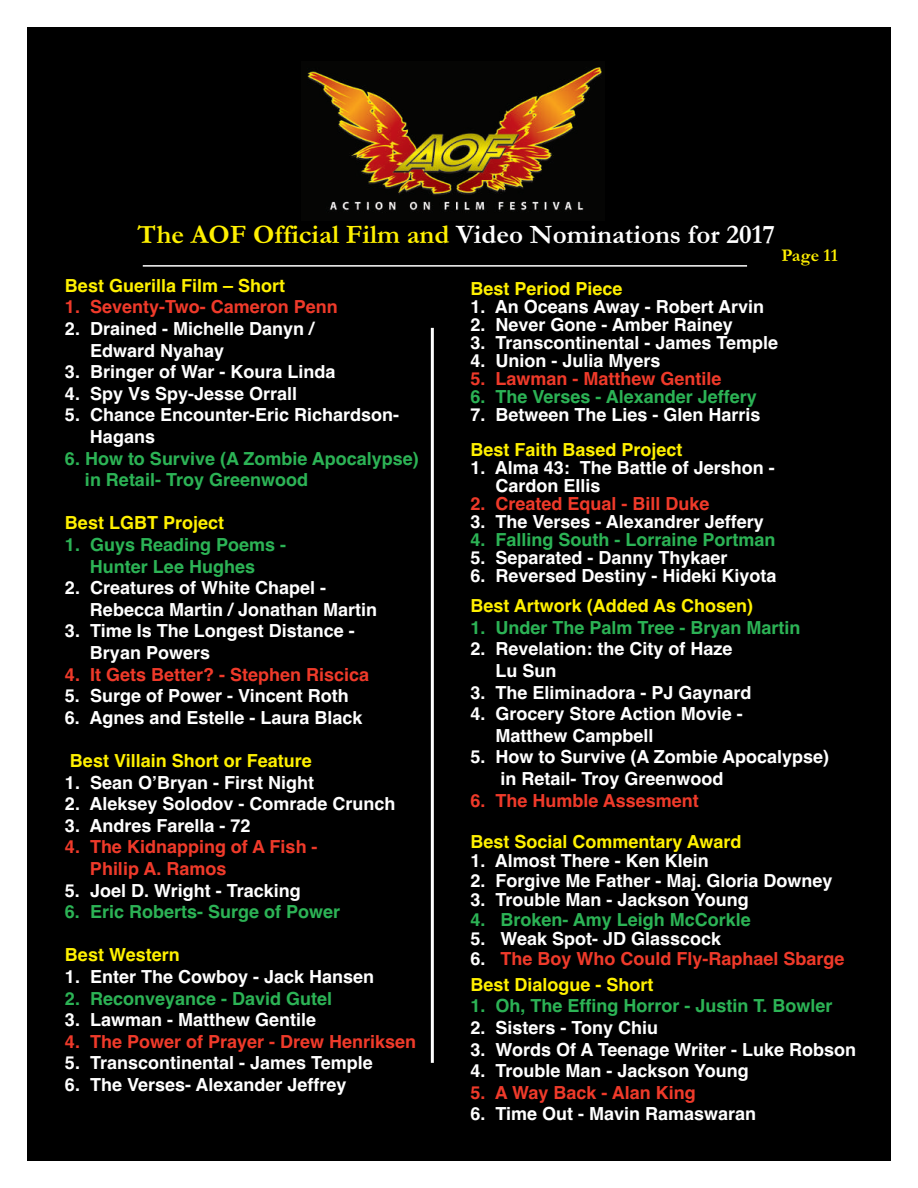
<style>
.page{position:relative;width:918px;height:1188px;background:#fff}
.page>*{position:absolute;margin:0;border:0;box-sizing:border-box;transform-origin:0 0}
.t1{font:700 27px "Garamond";color:#fff}
.t2{font:700 18px/21.6px "Helvetica";color:#fff}
.t3{font:700 18px/21.6px "Helvetica";color:#2cb355}
.t4{font:700 18px/21.6px "Helvetica";color:#ef3a2a}
.t5{font:700 18px "Helvetica";color:#fff101}
.t6{font:700 18px "Garamond";color:#fff101}
.s1{color:#fff101}
.s2{color:#fff}
</style>
<div class="page">
<div style="left:27px;top:27px;width:864px;height:1134px;background:#000"></div>
<hr style="left:143px;top:265px;width:604px;height:2px;background:#fff">
<hr style="left:431px;top:328px;width:3px;height:735px;background:#fff">
<img style="left:307px;top:67px;width:295px;height:146px">
<h1 class="t1" style="left:138px;top:218px;width:639px"><span class="s1">The AOF Official Film and</span> Video Nominations for 2017</h1>
<p class="t5" style="left:65px;top:275px;width:222px">Best Guerilla Film – Short</p>
<p class="t4" style="left:65px;top:296px;width:274px">1. Seventy-Two- Cameron Penn</p>
<p class="t2" style="left:90px;top:318px;width:226px;text-indent:-25px">2. Drained - Michelle Danyn /<br>Edward Nyahay</p>
<p class="t2" style="left:65px;top:361px;width:272px">3. Bringer of War - Koura Linda</p>
<p class="t2" style="left:65px;top:383px;width:234px">4. Spy Vs Spy-Jesse Orrall</p>
<p class="t2" style="left:90px;top:404px;width:311px;text-indent:-25px">5. Chance Encounter-Eric Richardson-<br>Hagans</p>
<p class="t3" style="left:85px;top:448px;width:335px;text-indent:-20px">6. How to Survive (A Zombie Apocalypse) in Retail- Troy Greenwood</p>
<p class="t5" style="left:65px;top:513px;width:161px">Best LGBT Project</p>
<p class="t3" style="left:65px;top:534px;width:223px;text-align:center">1. Guys Reading Poems -<br>Hunter Lee Hughes</p>
<p class="t2" style="left:90px;top:577px;width:289px;text-indent:-25px">2. Creatures of White Chapel -<br>Rebecca Martin / Jonathan Martin</p>
<p class="t2" style="left:90px;top:620px;width:266px;text-indent:-25px">3. Time Is The Longest Distance -<br>Bryan Powers</p>
<p class="t4" style="left:65px;top:664px;width:306px">4. It Gets Better? - Stephen Riscica</p>
<p class="t2" style="left:65px;top:685px;width:285px">5. Surge of Power - Vincent Roth</p>
<p class="t2" style="left:65px;top:707px;width:299px">6. Agnes and Estelle - Laura Black</p>
<p class="t5" style="left:70px;top:750px;width:243px">Best Villain Short or Feature</p>
<p class="t2" style="left:65px;top:772px;width:251px">1. Sean O’Bryan - First Night</p>
<p class="t2" style="left:65px;top:793px;width:332px">2. Aleksey Solodov - Comrade Crunch</p>
<p class="t2" style="left:65px;top:815px;width:187px">3. Andres Farella - 72</p>
<p class="t4" style="left:90px;top:836px;width:229px;text-indent:-25px">4. The Kidnapping of A Fish -<br>Philip A. Ramos</p>
<p class="t2" style="left:65px;top:880px;width:237px">5. Joel D. Wright - Tracking</p>
<p class="t3" style="left:65px;top:901px;width:277px">6. Eric Roberts- Surge of Power</p>
<p class="t5" style="left:65px;top:945px;width:116px">Best Western</p>
<p class="t2" style="left:65px;top:966px;width:311px">1. Enter The Cowboy - Jack Hansen</p>
<p class="t3" style="left:65px;top:988px;width:269px">2. Reconveyance - David Gutel</p>
<p class="t2" style="left:65px;top:1009px;width:253px">3. Lawman - Matthew Gentile</p>
<p class="t4" style="left:65px;top:1031px;width:353px">4. The Power of Prayer - Drew Henriksen</p>
<p class="t2" style="left:65px;top:1052px;width:309px">5. Transcontinental - James Temple</p>
<p class="t2" style="left:65px;top:1074px;width:283px">6. The Verses- Alexander Jeffrey</p>
<p class="t6" style="left:781px;top:245px;width:58px">Page 11</p>
<p class="t5" style="left:470px;top:278px;width:154px">Best Period Piece</p>
<p class="t2" style="left:470px;top:296px;width:295px">1. An Oceans Away - Robert Arvin</p>
<p class="t2" style="left:470px;top:314px;width:264px">2. Never Gone - Amber Rainey</p>
<p class="t2" style="left:470px;top:332px;width:309px">3. Transcontinental - James Temple</p>
<p class="t2" style="left:470px;top:350px;width:192px">4. Union - Julia Myers</p>
<p class="t4" style="left:470px;top:368px;width:253px">5. Lawman - Matthew Gentile</p>
<p class="t3" style="left:470px;top:386px;width:288px">6. The Verses - Alexander Jeffery</p>
<p class="t2" style="left:470px;top:404px;width:292px">7. Between The Lies - Glen Harris</p>
<p class="t5" style="left:470px;top:439px;width:214px">Best Faith Based Project</p>
<p class="t2" style="left:496px;top:458px;width:281px;line-height:18px;text-indent:-25px">1. Alma 43: The Battle of Jershon -<br>Cardon Ellis</p>
<p class="t4" style="left:470px;top:493px;width:241px">2. Created Equal - Bill Duke</p>
<p class="t2" style="left:470px;top:511px;width:295px">3. The Verses - Alexandrer Jeffery</p>
<p class="t3" style="left:470px;top:529px;width:307px">4. Falling South - Lorraine Portman</p>
<p class="t2" style="left:470px;top:547px;width:259px">5. Separated - Danny Thykaer</p>
<p class="t2" style="left:470px;top:565px;width:308px">6. Reversed Destiny - Hideki Kiyota</p>
<p class="t5" style="left:470px;top:595px;width:284px">Best Artwork (Added As Chosen)</p>
<p class="t3" style="left:470px;top:617px;width:332px">1. Under The Palm Tree - Bryan Martin</p>
<p class="t2" style="left:496px;top:638px;width:239px;text-indent:-25px">2. Revelation: the City of Haze<br>Lu Sun</p>
<p class="t2" style="left:470px;top:682px;width:283px">3. The Eliminadora - PJ Gaynard</p>
<p class="t2" style="left:496px;top:703px;width:249px;text-indent:-25px">4. Grocery Store Action Movie -<br>Matthew Campbell</p>
<p class="t2" style="left:501px;top:746px;width:330px;text-indent:-30px">5. How to Survive (A Zombie Apocalypse) in Retail- Troy Greenwood</p>
<p class="t4" style="left:470px;top:790px;width:230px">6. The Humble Assesment</p>
<p class="t5" style="left:470px;top:831px;width:273px">Best Social Commentary Award</p>
<p class="t2" style="left:470px;top:850px;width:240px">1. Almost There - Ken Klein</p>
<p class="t2" style="left:470px;top:870px;width:364px">2. Forgive Me Father - Maj. Gloria Downey</p>
<p class="t2" style="left:470px;top:889px;width:280px">3. Trouble Man - Jackson Young</p>
<p class="t3" style="left:470px;top:909px;width:282px">4. Broken- Amy Leigh McCorkle</p>
<p class="t2" style="left:470px;top:928px;width:252px">5. Weak Spot- JD Glasscock</p>
<p class="t4" style="left:470px;top:945px;width:376px;line-height:26.1px"><span class="s2">6.</span> The Boy Who Could Fly-Raphael Sbarge<br><span class="s1">Best Dialogue - Short</span></p>
<p class="t3" style="left:470px;top:995px;width:364px">1. Oh, The Effing Horror - Justin T. Bowler</p>
<p class="t2" style="left:470px;top:1017px;width:189px">2. Sisters - Tony Chiu</p>
<p class="t2" style="left:470px;top:1039px;width:387px">3. Words Of A Teenage Writer - Luke Robson</p>
<p class="t2" style="left:470px;top:1060px;width:280px">4. Trouble Man - Jackson Young</p>
<p class="t4" style="left:470px;top:1082px;width:227px">5. A Way Back - Alan King</p>
<p class="t2" style="left:470px;top:1103px;width:287px">6. Time Out - Mavin Ramaswaran</p>
</div>
